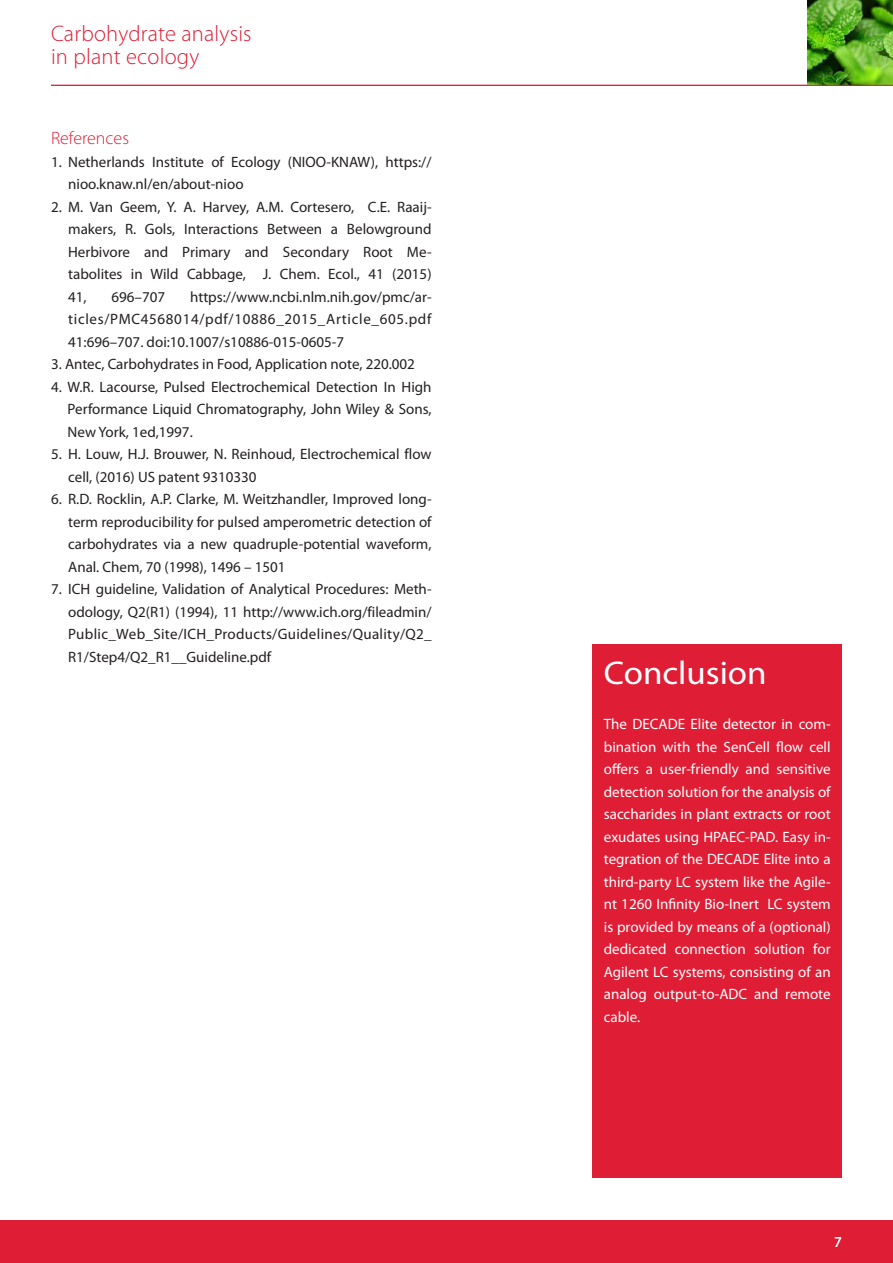
<style>
.page{position:relative;width:893px;height:1263px;background:#fff}
.page>*{position:absolute;margin:0;border:0;box-sizing:border-box;transform-origin:0 0}
.Cusieve_tekst_10pt{font:33px "Myriad Pro";color:#fff;scale:1.06 1}
.t1{font:300 22.5px/22.5px "Myriad Pro";letter-spacing:.01em;color:#df1d35}
.Tussenkop_rood{font:300 18px "Myriad Pro";color:#df1d35}
.bodytekst{font:15px/22.5px "Myriad Pro";color:#231f20;text-align:justify}
.Cusieve_tekst_10pt-2{font:15px/22.5px "Myriad Pro";color:#fff;text-align:justify}
</style>
<div class="page">
<img style="left:807px;top:0;width:86px;height:85px">
<div style="left:592px;top:644px;width:250px;height:534px;background:#df1d35"></div>
<div style="left:0;top:1220px;width:893px;height:43px;background:#df1d35"></div>
<hr style="left:51px;top:85px;width:842px;height:1px;background:#df1d35">
<h2 class="t1" style="left:51px;top:23px;width:202px">Carbohydrate analysis in plant ecology</h2>
<p class="Tussenkop_rood" style="left:51px;top:128px;width:80px">References</p>
<p class="bodytekst" style="left:68px;top:151px;width:365px;text-indent:-17px">1. Netherlands Institute of Ecology (NIOO-KNAW), https:// nioo.knaw.nl/en/about-nioo</p>
<p class="bodytekst" style="left:68px;top:196px;width:365px;text-indent:-17px">2. M. Van Geem, Y. A. Harvey, A.M. Cortesero, C.E. Raaij&shy;makers, R. Gols, Interactions Between a Belowground Herbivore and Primary and Secondary Root Me&shy;tabolites in Wild Cabbage, J. Chem. Ecol., 41 (2015)<br>41,</p>
<p class="bodytekst" style="left:68px;top:286px;width:365px;text-indent:122px">https://www.ncbi.nlm.nih.gov/pmc/ar&shy;ticles/PMC4568014/pdf/10886_2015_Article_605.pdf 41:696–707. doi:10.1007/s10886-015-0605-7</p>
<p class="bodytekst" style="left:51px;top:353px;width:365px">3. Antec, Carbohydrates in Food, Application note, 220.002</p>
<p class="bodytekst" style="left:68px;top:376px;width:365px;text-indent:-17px">4. W.R. Lacourse, Pulsed Electrochemical Detection In High Performance Liquid Chromatography, John Wiley &amp; Sons, New York, 1ed,1997.</p>
<p class="bodytekst" style="left:68px;top:443px;width:365px;text-indent:-17px">5. H. Louw, H.J. Brouwer, N. Reinhoud, Electrochemical flow cell, (2016) US patent 9310330</p>
<p class="bodytekst" style="left:68px;top:488px;width:365px;text-indent:-17px">6. R.D. Rocklin, A.P. Clarke, M. Weitzhandler, Improved long&shy;term reproducibility for pulsed amperometric detection of carbohydrates via a new quadruple-potential waveform, Anal. Chem, 70 (1998), 1496 – 1501</p>
<p class="bodytekst" style="left:68px;top:578px;width:365px;text-indent:-17px">7. ICH guideline, Validation of Analytical Procedures: Meth&shy;odology, Q2(R1) (1994), 11 http://www.ich.org/fileadmin/ Public_Web_Site/ICH_Products/Guidelines/Quality/Q2_ R1/Step4/Q2_R1__Guideline.pdf</p>
<p class="bodytekst" style="left:112px;top:286px;width:55px">696–707</p>
<p class="Cusieve_tekst_10pt" style="left:604px;top:655px;width:155px">Conclusion</p>
<p class="Cusieve_tekst_10pt-2" style="left:604px;top:713px;width:228px">The DECADE Elite detector in com&shy;bination with the SenCell flow cell offers a user-friendly and sensitive detection solution for the analysis of saccharides in plant extracts or root exudates using HPAEC-PAD. Easy in&shy;tegration of the DECADE Elite into a third-party LC system like the Agile&shy;nt 1260 Infinity Bio-Inert LC system is provided by means of a (optional) dedicated connection solution for Agilent LC systems, consisting of an analog output-to-ADC and remote cable.</p>
<p class="Cusieve_tekst_10pt-2" style="left:834px;top:1231px;width:9px">7</p>
</div>
